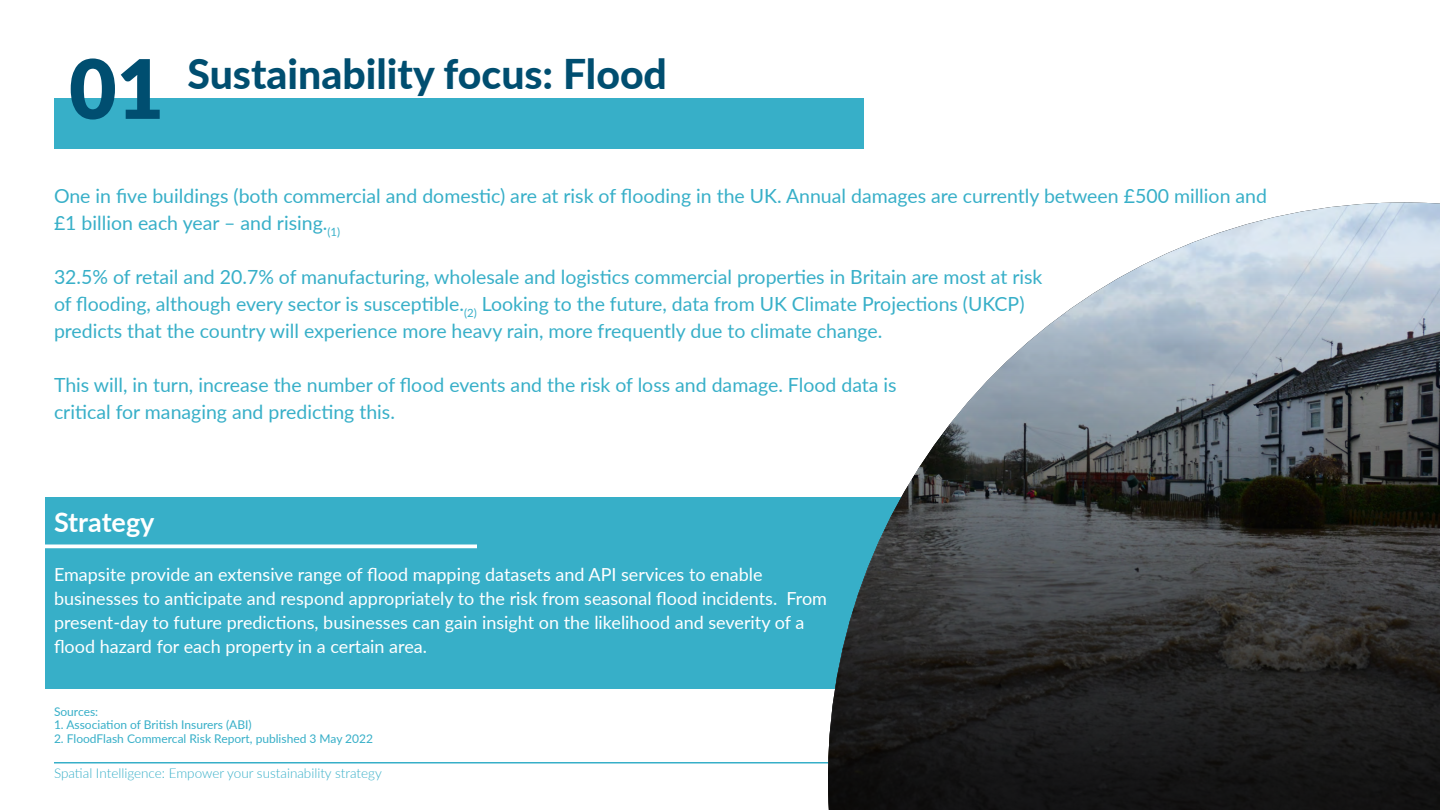
<style>
.page{position:relative;width:1440px;height:810px;background:#fff}
.page>*{position:absolute;margin:0;border:0;box-sizing:border-box;transform-origin:0 0}
.t1{font:800 41.03px "Lato";color:#004e70}
.t2{font:700 27px "Lato";letter-spacing:-.005em;color:#fff}
.t3{font:19.5px/27px "Lato";color:#37afc8}
.t4{font:18px/24px "Lato";color:#fff}
.t5{font:300 13.5px "Lato";color:#37afc8}
.t6{font:12px "Lato";color:#37afc8}
.s1{font-weight:900;font-size:81.97px}
</style>
<div class="page">
<hr style="left:54px;top:762px;width:1350px;height:2px;background:#37afc8">
<div style="left:45px;top:497px;width:945px;height:191px;background:#37afc8"></div>
<svg style="left:828px;top:202px;width:612px;height:608px"></svg>
<div style="left:54px;top:98px;width:810px;height:50px;background:#37afc8"></div>
<svg style="left:45px;top:544px;width:432px;height:4px;background:#e6f5f8"></svg>
<h1 class="t1" style="left:69px;top:43px;width:599px"><span class="s1">01</span> Sustainability focus: Flood</h1>
<p class="t3" style="left:54px;top:181px;width:1215px">One in five buildings (both commercial and domestic) are at risk of flooding in the UK. Annual damages are currently between £500 million and £1 billion each year – and rising.<sub>(1)</sub></p>
<p class="t3" style="left:54px;top:262px;width:990px">32.5% of retail and 20.7% of manufacturing, wholesale and logistics commercial properties in Britain are most at risk of flooding, although every sector is susceptible.<sub>(2)</sub> Looking to the future, data from UK Climate Projections (UKCP) predicts that the country will experience more heavy rain, more frequently due to climate change.</p>
<p class="t3" style="left:54px;top:370px;width:844px">This will, in turn, increase the number of flood events and the risk of loss and damage. Flood data is critical for managing and predicting this.</p>
<h2 class="t2" style="left:54px;top:503px;width:102px">Strategy</h2>
<p class="t4" style="left:54px;top:562px;width:775px">Emapsite provide an extensive range of flood mapping datasets and API services to enable businesses to anticipate and respond appropriately to the risk from seasonal flood incidents. From present-day to future predictions, businesses can gain insight on the likelihood and severity of a flood hazard for each property in a certain area.</p>
<p class="t6" style="left:54px;top:703px;width:46px">Sources:</p>
<p class="t6" style="left:54px;top:716px;width:199px">1. Association of British Insurers (ABI)</p>
<p class="t6" style="left:54px;top:730px;width:321px">2. FloodFlash Commercal Risk Report, published 3 May 2022</p>
<p class="t5" style="left:54px;top:764px;width:329px">Spatial Intelligence: Empower your sustainability strategy</p>
</div>
